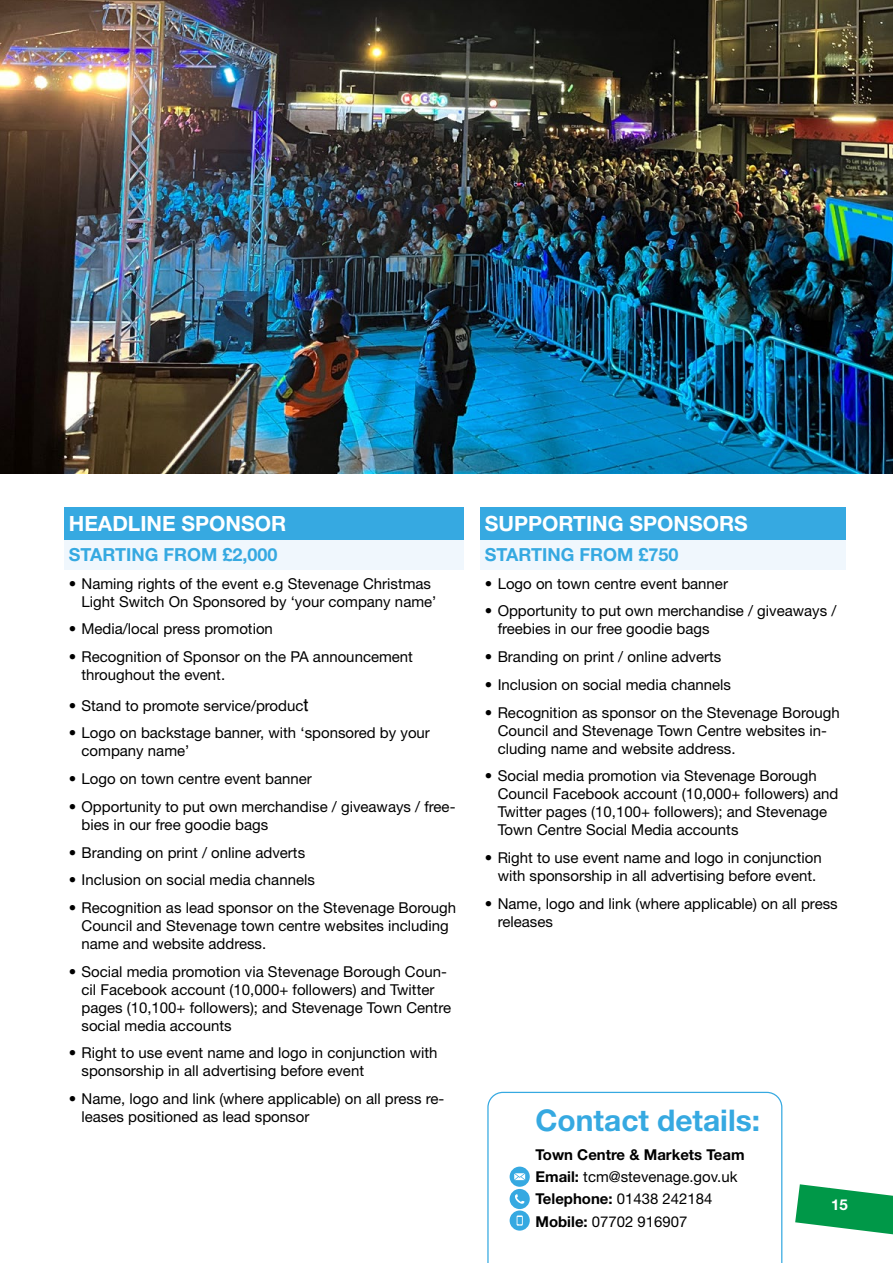
<style>
.page{position:relative;width:893px;height:1263px;background:#fff}
.page>*{position:absolute;margin:0;border:0;box-sizing:border-box;transform-origin:0 0}
.t1{font:700 29.85px "Helvetica Neue LT Std";color:#36a9e1}
.t2{font:700 21px "Helvetica Neue LT Std";color:#fff}
.t3{font:700 18px "Helvetica Neue LT Std";color:#36a9e1}
.t4{font:15px/18px "Helvetica Neue LT Std";color:#000}
.t5{font:700 15px/22px "Helvetica Neue LT Std";color:#000}
.t6{font:700 15px "Helvetica Neue LT Std";color:#fff}
.s1{font-family:"Helvetica";font-size:18px}
.s2{font-weight:400}
</style>
<div class="page">
<svg style="left:480px;top:540px;width:1px;height:30px"></svg>
<div style="left:481px;top:540px;width:365px;height:29px;background:#f0f7fd"></div>
<svg style="left:64px;top:540px;width:1px;height:29px"></svg>
<div style="left:65px;top:540px;width:399px;height:29px;background:#f0f7fd"></div>
<img style="left:0;top:0;width:893px;height:474px">
<div style="left:65px;top:508px;width:399px;height:32px;background:#36a9e1"></div>
<div style="left:481px;top:508px;width:365px;height:32px;background:#36a9e1"></div>
<svg style="left:487px;top:1092px;width:295px;height:171px"></svg>
<div style="left:510px;top:1189px;width:20px;height:20px;background:#36a9e1;border-radius:50%"></div>
<div style="left:510px;top:1210px;width:20px;height:20px;background:#36a9e1;border-radius:50%"></div>
<svg style="left:515px;top:1194px;width:9px;height:10px"></svg>
<svg style="left:510px;top:1166px;width:20px;height:21px"></svg>
<svg style="left:514px;top:1173px;width:11px;height:7px"></svg>
<svg style="left:517px;top:1215px;width:6px;height:11px"></svg>
<svg style="left:795px;top:1184px;width:98px;height:50px"></svg>
<h2 class="t2" style="left:69px;top:511px;width:219px">HEADLINE SPONSOR</h2>
<p class="t3" style="left:69px;top:543px;width:210px">STARTING FROM £2,000</p>
<p class="t4" style="left:82px;top:574px;width:356px;text-indent:-13px">• Naming rights of the event e.g Stevenage Christmas<br>Light Switch On Sponsored by ‘your company name’</p>
<p class="t4" style="left:69px;top:620px;width:206px">• Media/local press promotion</p>
<p class="t4" style="left:82px;top:648px;width:333px;text-indent:-13px">• Recognition of Sponsor on the PA announcement throughout the event.</p>
<p class="t4" style="left:69px;top:696px;width:241px">• Stand to promote service/produc<span class="s1">t</span></p>
<p class="t4" style="left:82px;top:724px;width:350px;text-indent:-13px">• Logo on backstage banner, with ‘sponsored by your company name’</p>
<p class="t4" style="left:69px;top:769px;width:245px">• Logo on town centre event banner</p>
<p class="t4" style="left:82px;top:797px;width:375px;text-indent:-13px">• Opportunity to put own merchandise / giveaways / free&shy;bies in our free goodie bags</p>
<p class="t4" style="left:69px;top:843px;width:238px">• Branding on print / online adverts</p>
<p class="t4" style="left:69px;top:871px;width:248px">• Inclusion on social media channels</p>
<p class="t4" style="left:82px;top:898px;width:376px;text-indent:-13px">• Recognition as lead sponsor on the Stevenage Borough<br>Council and Stevenage town centre websites including name and website address.</p>
<p class="t4" style="left:82px;top:962px;width:371px;text-indent:-13px">• Social media promotion via Stevenage Borough Coun&shy;cil Facebook account (10,000+ followers) and Twitter pages (10,100+ followers); and Stevenage Town Centre social media accounts</p>
<p class="t4" style="left:82px;top:1044px;width:357px;text-indent:-13px">• Right to use event name and logo in conjunction with sponsorship in all advertising before event</p>
<p class="t4" style="left:82px;top:1090px;width:364px;text-indent:-13px">• Name, logo and link (where applicable) on all press re&shy;leases positioned as lead sponsor</p>
<h2 class="t2" style="left:485px;top:511px;width:264px">SUPPORTING SPONSORS</h2>
<p class="t3" style="left:485px;top:543px;width:195px">STARTING FROM £750</p>
<p class="t4" style="left:485px;top:574px;width:245px">• Logo on town centre event banner</p>
<p class="t4" style="left:498px;top:602px;width:340px;text-indent:-13px">• Opportunity to put own merchandise / giveaways / freebies in our free goodie bags</p>
<p class="t4" style="left:485px;top:648px;width:238px">• Branding on print / online adverts</p>
<p class="t4" style="left:485px;top:675px;width:248px">• Inclusion on social media channels</p>
<p class="t4" style="left:498px;top:703px;width:343px;text-indent:-13px">• Recognition as sponsor on the Stevenage Borough<br>Council and Stevenage Town Centre websites in&shy;cluding name and website address.</p>
<p class="t4" style="left:498px;top:767px;width:342px;text-indent:-13px">• Social media promotion via Stevenage Borough Council Facebook account (10,000+ followers) and Twitter pages (10,100+ followers); and Stevenage Town Centre Social Media accounts</p>
<p class="t4" style="left:485px;top:848px;width:338px;text-align:center">• Right to use event name and logo in conjunction with sponsorship in all advertising before event.</p>
<p class="t4" style="left:498px;top:894px;width:342px;text-indent:-13px">• Name, logo and link (where applicable) on all press releases</p>
<h1 class="t1" style="left:535px;top:1101px;width:226px">Contact details:</h1>
<p class="t5" style="left:535px;top:1144px;width:211px">Town Centre &amp; Markets Team<br>Email: <span class="s2">tcm@stevenage.gov.uk<br></span>Telephone: <span class="s2">01438 242184<br></span>Mobile: <span class="s2">07702 916907</span></p>
<p class="t6" style="left:831px;top:1195px;width:18px">15</p>
</div>
